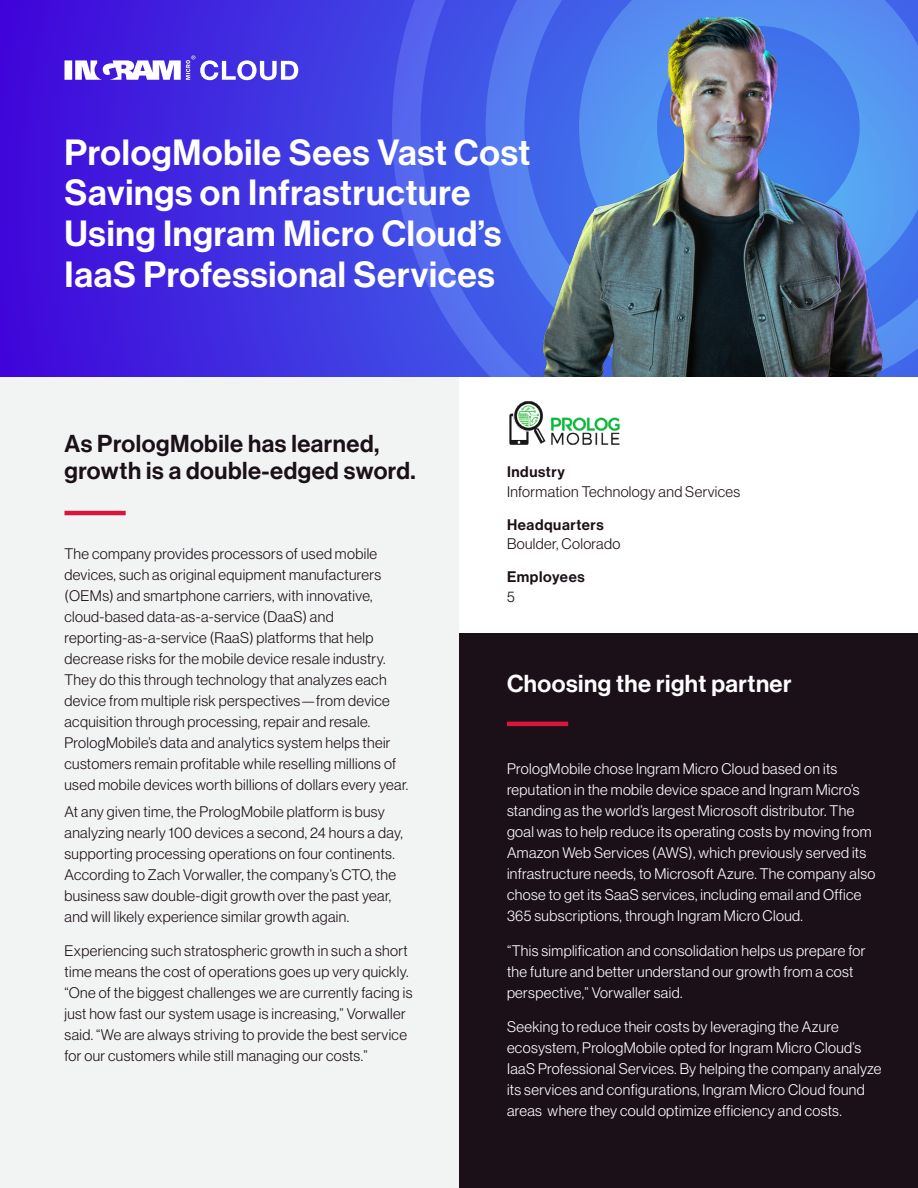
<style>
.page{position:relative;width:918px;height:1188px;background:#fff}
.page>*{position:absolute;margin:0;border:0;box-sizing:border-box;transform-origin:0 0}
.t1{font:35.7px/40.8px "N Haas Grotesk DS Pro 65 Md";letter-spacing:.02em;color:#fff}
.t2{font:24px/27px "N Haas Grotesk DS Pro 65 Md";letter-spacing:.02em;color:#1c1018}
.t3{font:24px "N Haas Grotesk DS Pro 65 Md";letter-spacing:.02em;color:#fff}
.t4{font:15px/21px "N Haas Grotesk DS Pro 45 Lt";letter-spacing:.025em;color:#1c1018}
.t5{font:15px/21px "N Haas Grotesk DS Pro 45 Lt";letter-spacing:.025em;color:#fff}
.t6{font:15px "N Haas Grotesk DS Pro 65 Md";letter-spacing:.04em;color:#1c1018}
</style>
<div class="page">
<div style="left:0;top:376px;width:459px;height:812px;background:#f2f4f4"></div>
<div style="left:459px;top:634px;width:459px;height:554px;background:#1c1018"></div>
<svg style="left:0;top:0;width:392px;height:376px;background:#4026df"></svg>
<svg style="left:392px;top:0;width:526px;height:377px;background:#4861e9"></svg>
<hr style="left:64px;top:511px;width:62px;height:4px;background:#d9143d">
<hr style="left:507px;top:722px;width:61px;height:4px;background:#d9143d">
<img style="left:531px;top:0;width:376px;height:376px">
<svg style="left:65px;top:55px;width:233px;height:25px"></svg>
<img style="left:509px;top:401px;width:111px;height:44px">
<h1 class="t1" style="left:64px;top:132px;width:467px">PrologMobile Sees Vast Cost<br>Savings on Infrastructure<br>Using Ingram Micro Cloud’s<br>IaaS Professional Services</h1>
<h2 class="t2" style="left:64px;top:431px;width:353px">As PrologMobile has learned, growth is a double-edged sword.</h2>
<p class="t4" style="left:64px;top:543px;width:345px">The company provides processors of used mobile devices, such as original equipment manufacturers (OEMs) and smartphone carriers, with innovative, cloud-based data-as-a-service (DaaS) and reporting-as-a-service (RaaS) platforms that help decrease risks for the mobile device resale industry.<br>They do this through technology that analyzes each device from multiple risk perspectives—from device acquisition through processing, repair and resale.<br>PrologMobile’s data and analytics system helps their customers remain profitable while reselling millions of used mobile devices worth billions of dollars every year.</p>
<p class="t4" style="left:64px;top:801px;width:340px">At any given time, the PrologMobile platform is busy analyzing nearly 100 devices a second, 24 hours a day, supporting processing operations on four continents.<br>According to Zach Vorwaller, the company’s CTO, the business saw double-digit growth over the past year, and will likely experience similar growth again.</p>
<p class="t4" style="left:64px;top:941px;width:350px">Experiencing such stratospheric growth in such a short time means the cost of operations goes up very quickly. “One of the biggest challenges we are currently facing is just how fast our system usage is increasing,” Vorwaller said. “We are always striving to provide the best service for our customers while still managing our costs.”</p>
<p class="t6" style="left:507px;top:463px;width:59px">Industry</p>
<p class="t4" style="left:507px;top:481px;width:235px">Information Technology and Services</p>
<p class="t6" style="left:507px;top:516px;width:98px">Headquarters</p>
<p class="t4" style="left:507px;top:533px;width:115px">Boulder, Colorado</p>
<p class="t6" style="left:507px;top:568px;width:79px">Employees</p>
<p class="t4" style="left:507px;top:586px;width:9px">5</p>
<h2 class="t3" style="left:507px;top:669px;width:286px">Choosing the right partner</h2>
<p class="t5" style="left:507px;top:758px;width:370px">PrologMobile chose Ingram Micro Cloud based on its reputation in the mobile device space and Ingram Micro’s standing as the world’s largest Microsoft distributor. The goal was to help reduce its operating costs by moving from Amazon Web Services (AWS), which previously served its infrastructure needs, to Microsoft Azure. The company also chose to get its SaaS services, including email and Office 365 subscriptions, through Ingram Micro Cloud.</p>
<p class="t5" style="left:507px;top:940px;width:360px">“This simplification and consolidation helps us prepare for the future and better understand our growth from a cost perspective,” Vorwaller said.</p>
<p class="t5" style="left:507px;top:1016px;width:376px">Seeking to reduce their costs by leveraging the Azure ecosystem, PrologMobile opted for Ingram Micro Cloud’s IaaS Professional Services. By helping the company analyze its services and configurations, Ingram Micro Cloud found areas where they could optimize efficiency and costs.</p>
</div>
